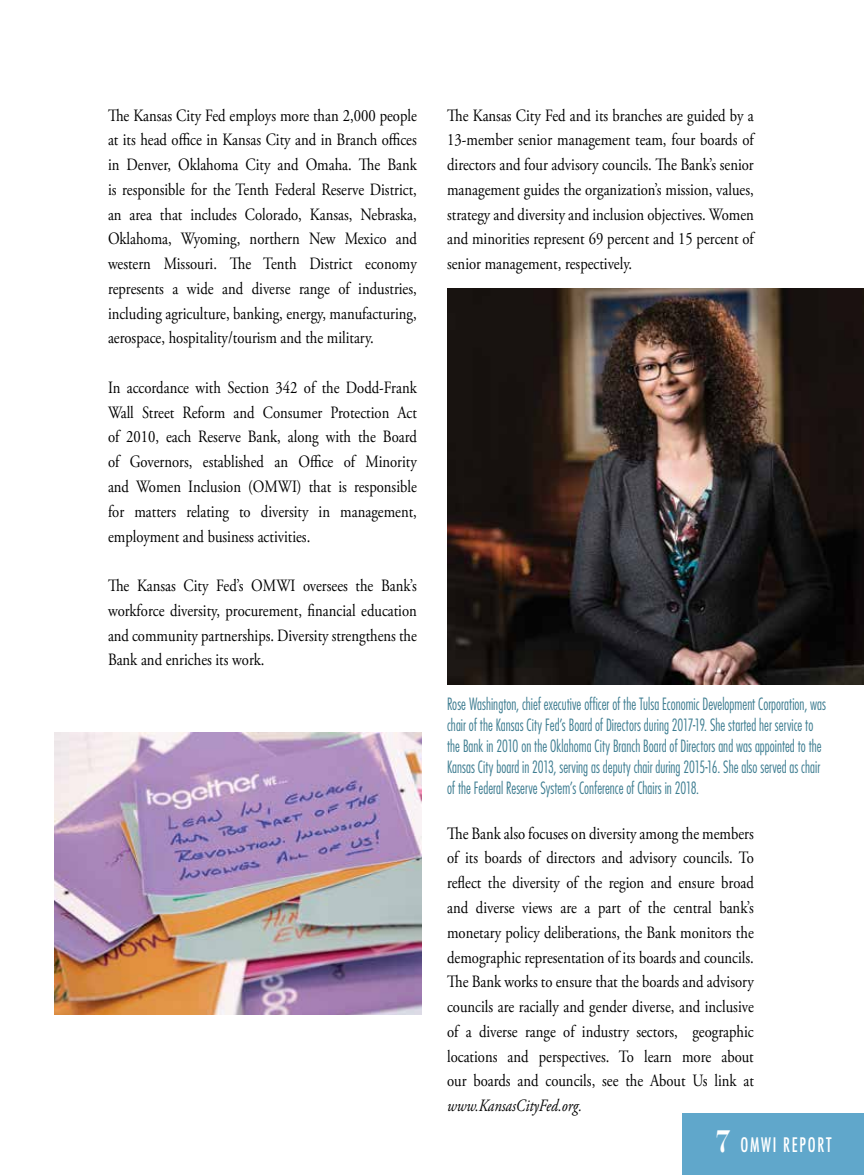
<style>
.page{position:relative;width:864px;height:1175px;background:#fff}
.page>*{position:absolute;margin:0;border:0;box-sizing:border-box;transform-origin:0 0}
.t1{font:500 condensed 19.5px "Futura";letter-spacing:.1em;color:#fff;scale:.85 1}
.t2{font:17.25px/24.8px "Adobe Garamond Pro";color:#000;text-align:justify;scale:.85 1}
.t3{font:italic 17.25px "Adobe Garamond Pro";color:#000;scale:.85 1}
.t4{font:300 condensed 16.5px/21px "Futura Std";color:#3e7d91;scale:.85 1}
.s1{font-family:"Bodoni Svty Two ITCTT";font-weight:700;font-stretch:normal;font-size:33px}
</style>
<div class="page">
<div style="left:683px;top:1112px;width:181px;height:62px;background:#60a7cb"></div>
<img style="left:54px;top:732px;width:367px;height:282px">
<img style="left:447px;top:289px;width:417px;height:395px">
<p class="t2" style="left:108px;top:103px;width:365px">The Kansas City Fed employs more than 2,000 people at its head office in Kansas City and in Branch offices in Denver, Oklahoma City and Omaha. The Bank is responsible for the Tenth Federal Reserve District, an area that includes Colorado, Kansas, Nebraska, Oklahoma, Wyoming, northern New Mexico and western Missouri. The Tenth District economy represents a wide and diverse range of industries, including agriculture, banking, energy, manufacturing, aerospace, hospitality/tourism and the military.</p>
<p class="t2" style="left:108px;top:376px;width:365px">In accordance with Section 342 of the Dodd-Frank Wall Street Reform and Consumer Protection Act of 2010, each Reserve Bank, along with the Board of Governors, established an Office of Minority and Women Inclusion (OMWI) that is responsible for matters relating to diversity in management, employment and business activities.</p>
<p class="t2" style="left:108px;top:574px;width:365px">The Kansas City Fed’s OMWI oversees the Bank’s workforce diversity, procurement, financial education and community partnerships. Diversity strengthens the Bank and enriches its work.</p>
<p class="t2" style="left:447px;top:103px;width:362px">The Kansas City Fed and its branches are guided by a 13-member senior management team, four boards of directors and four advisory councils. The Bank’s senior management guides the organization’s mission, values, strategy and diversity and inclusion objectives. Women and minorities represent 69 percent and 15 percent of senior management, respectively.</p>
<p class="t4" style="left:447px;top:693px;width:447px">Rose Washington, chief executive officer of the Tulsa Economic Development Corporation, was chair of the Kansas City Fed’s Board of Directors during 2017-19. She started her service to the Bank in 2010 on the Oklahoma City Branch Board of Directors and was appointed to the Kansas City board in 2013, serving as deputy chair during 2015-16. She also served as chair of the Federal Reserve System’s Conference of Chairs in 2018.</p>
<p class="t2" style="left:447px;top:821px;width:362px">The Bank also focuses on diversity among the members of its boards of directors and advisory councils. To reflect the diversity of the region and ensure broad and diverse views are a part of the central bank’s monetary policy deliberations, the Bank monitors the demographic representation of its boards and councils.<br>The Bank works to ensure that the boards and advisory councils are racially and gender diverse, and inclusive of a diverse range of industry sectors, geographic locations and perspectives. To learn more about our boards and councils, see the About Us link at</p>
<p class="t3" style="left:447px;top:1095px;width:160px">www.KansasCityFed.org.</p>
<p class="t1" style="left:715px;top:1132px;width:139px"><span class="s1">7</span> OMWI REPORT</p>
</div>
